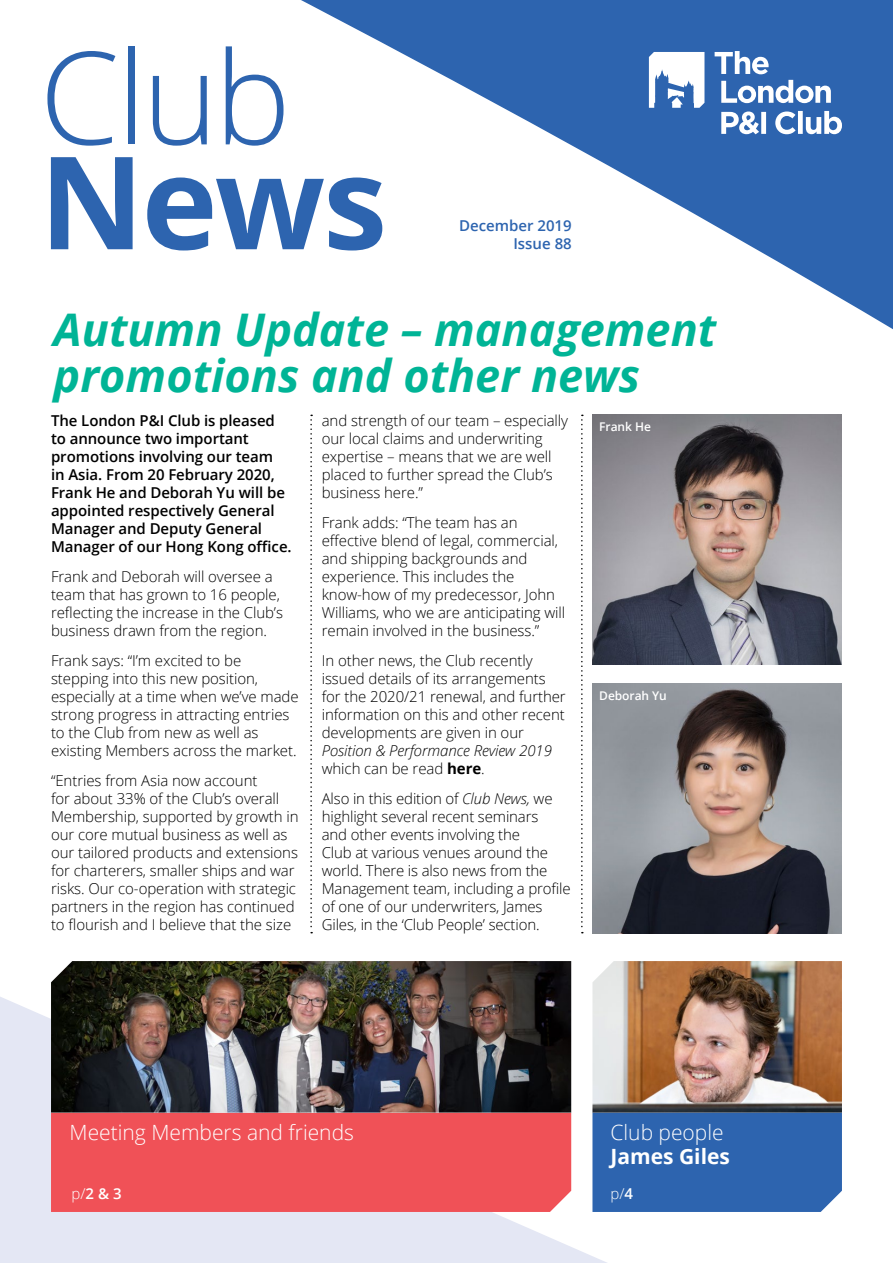
<style>
.page{position:relative;width:893px;height:1263px;background:#fff}
.page>*{position:absolute;margin:0;border:0;box-sizing:border-box;transform-origin:0 0}
.t1{font:300 129px "Open Sans";color:#2d64af}
.t2{font:700 129px "Open Sans";color:#2d64af}
.t3{font:italic 700 45px/45.8px "Open Sans";color:#00b496}
.t4{font:300 21px "Open Sans";color:#fff}
.t5{font:700 21px "Open Sans";color:#fff}
.t6{font:300 15px/18px "Open Sans";letter-spacing:-.005em;color:#000}
.t7{font:600 15px/18px "Open Sans";letter-spacing:-.005em;color:#000}
.t8{font:italic 300 15px/18px "Open Sans";letter-spacing:-.005em;color:#000}
.t9{font:600 15px/18px "Open Sans";color:#2d64af;text-align:right}
.t10{font:600 15px "Open Sans";color:#fff}
.t11{font:300 15px "Open Sans";color:#fff}
.t12{font:600 12px "Open Sans";letter-spacing:-.005em;color:#fff}
.s1{font-style:normal}
.s2{font-weight:700;font-style:normal}
.s3{font-style:italic}
.s4{font-weight:300}
.s5{font-weight:600}
</style>
<div class="page">
<svg style="left:0;top:996px;width:607px;height:267px;fill:#e4e7f4"></svg>
<div style="left:592px;top:1112px;width:250px;height:100px;background:#2d64af"></div>
<svg style="left:301px;top:0;width:592px;height:330px"></svg>
<svg style="left:649px;top:51px;width:193px;height:83px"></svg>
<svg style="left:581px;top:415px;width:2px;height:518px"></svg>
<svg style="left:310px;top:415px;width:2px;height:518px"></svg>
<div style="left:51px;top:1112px;width:520px;height:100px;background:#f05157"></div>
<img style="left:51px;top:961px;width:520px;height:151px">
<img style="left:592px;top:961px;width:250px;height:151px">
<img style="left:592px;top:684px;width:250px;height:249px">
<img style="left:592px;top:415px;width:250px;height:249px">
<h1 class="t1" style="left:39px;top:9px;width:253px">Club</h1>
<h1 class="t2" style="left:39px;top:111px;width:349px">News</h1>
<p class="t9" style="left:459px;top:216px;width:114px">December 2019<br>Issue 88</p>
<h2 class="t3" style="left:54px;top:306px;width:664px">Autumn Update – management promotions and other news</h2>
<p class="t7" style="left:51px;top:411px;width:242px">The London P&amp;I Club is pleased to announce two important promotions involving our team<br>in Asia. From 20 February 2020,<br>Frank He and Deborah Yu will be appointed respectively General<br>Manager and Deputy General<br>Manager of our Hong Kong office.</p>
<p class="t6" style="left:51px;top:567px;width:234px">Frank and Deborah will oversee a team that has grown to 16 people, reflecting the increase in the Club’s business drawn from the region.</p>
<p class="t6" style="left:51px;top:651px;width:249px">Frank says: “I’m excited to be stepping into this new position, especially at a time when we’ve made strong progress in attracting entries to the Club from new as well as existing Members across the market.</p>
<p class="t6" style="left:51px;top:771px;width:249px">“Entries from Asia now account<br>for about 33% of the Club’s overall Membership, supported by growth in our core mutual business as well as our tailored products and extensions for charterers, smaller ships and war risks. Our co-operation with strategic partners in the region has continued to flourish and I believe that the size</p>
<p class="t6" style="left:322px;top:411px;width:248px">and strength of our team – especially our local claims and underwriting expertise – means that we are well placed to further spread the Club’s business here.”</p>
<p class="t6" style="left:322px;top:513px;width:245px">Frank adds: “The team has an effective blend of legal, commercial, and shipping backgrounds and experience. This includes the know-how of my predecessor, John Williams, who we are anticipating will remain involved in the business.”</p>
<p class="t6" style="left:322px;top:651px;width:246px">In other news, the Club recently issued details of its arrangements for the 2020/21 renewal, and further information on this and other recent developments are given in our</p>
<p class="t8" style="left:322px;top:741px;width:232px">Position &amp; Performance Review 2019 <span class="s1">which can be read</span> <span class="s2">here</span><span class="s1">.</span></p>
<p class="t6" style="left:322px;top:789px;width:250px">Also in this edition of <span class="s3">Club News,</span> we highlight several recent seminars<br>and other events involving the<br>Club at various venues around the world. There is also news from the Management team, including a profile of one of our underwriters, James Giles, in the ‘Club People’ section.</p>
<p class="t12" style="left:599px;top:418px;width:53px">Frank He</p>
<p class="t12" style="left:599px;top:687px;width:69px">Deborah Yu</p>
<h3 class="t4" style="left:70px;top:1118px;width:286px">Meeting Members and friends</h3>
<p class="t10" style="left:72px;top:1183px;width:52px"><span class="s4">p/</span>2 &amp; 3</p>
<h3 class="t4" style="left:610px;top:1118px;width:115px">Club people</h3>
<h3 class="t5" style="left:610px;top:1142px;width:121px">James Giles</h3>
<p class="t11" style="left:610px;top:1183px;width:24px">p/<span class="s5">4</span></p>
</div>
